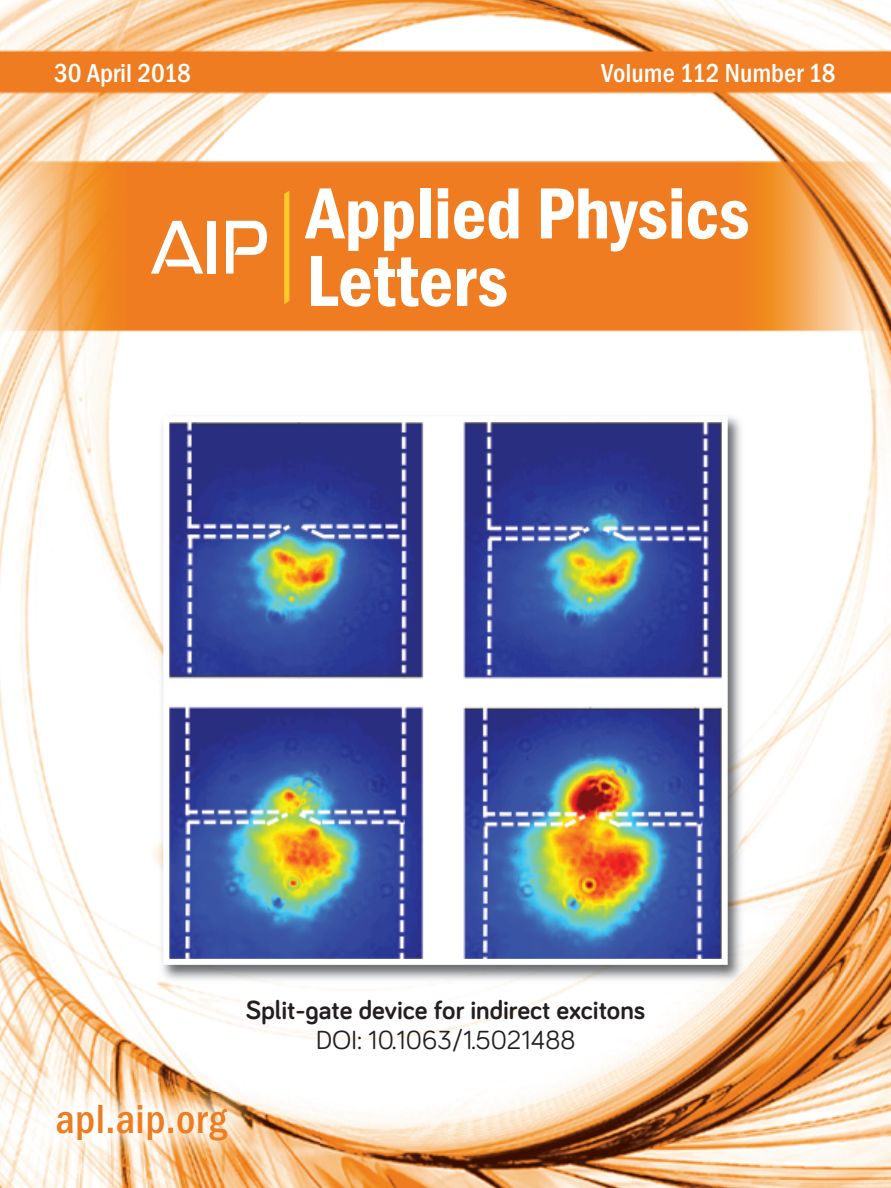
<style>
.page{position:relative;width:891px;height:1188px;background:#fff}
.page>*{position:absolute;margin:0;border:0;box-sizing:border-box;transform-origin:0 0}
.t1{font:600 condensed 75px/67.5px "Franklin Gothic";color:#fff}
.t2{font:500 condensed 42px "Franklin Gothic";letter-spacing:.01em;color:#ee7c21}
.t3{font:700 27px "Bariol";color:#231f20}
.t4{font:500 condensed 27px "Franklin Gothic";color:#fff}
.t5{font:27px "Bariol";color:#231f20}
</style>
<div class="page">
<img style="left:0;top:0;width:891px;height:1188px">
<img style="left:41px;top:1092px;width:279px;height:81px">
<svg style="left:151px;top:221px;width:52px;height:53px"></svg>
<div style="left:208px;top:221px;width:8px;height:53px;background:#fff"></div>
<svg style="left:226px;top:221px;width:42px;height:53px"></svg>
<svg style="left:284px;top:191px;width:5px;height:113px"></svg>
<img style="left:156px;top:410px;width:591px;height:574px">
<img style="left:170px;top:423px;width:551px;height:535px">
<div style="left:163px;top:416px;width:565px;height:549px;border:6px solid #fff"></div>
<p class="t4" style="left:54px;top:57px;width:138px">30 April 2018</p>
<p class="t4" style="left:601px;top:57px;width:236px">Volume 112 Number 18</p>
<h1 class="t1" style="left:306px;top:179px;width:445px">Applied Physics<br>Letters</h1>
<p class="t3" style="left:246px;top:1000px;width:401px">Split-gate device for indirect excitons</p>
<p class="t5" style="left:316px;top:1030px;width:261px">DOI: 10.1063/1.5021488</p>
<h2 class="t2" style="left:56px;top:1094px;width:173px">apl.aip.org</h2>
</div>
